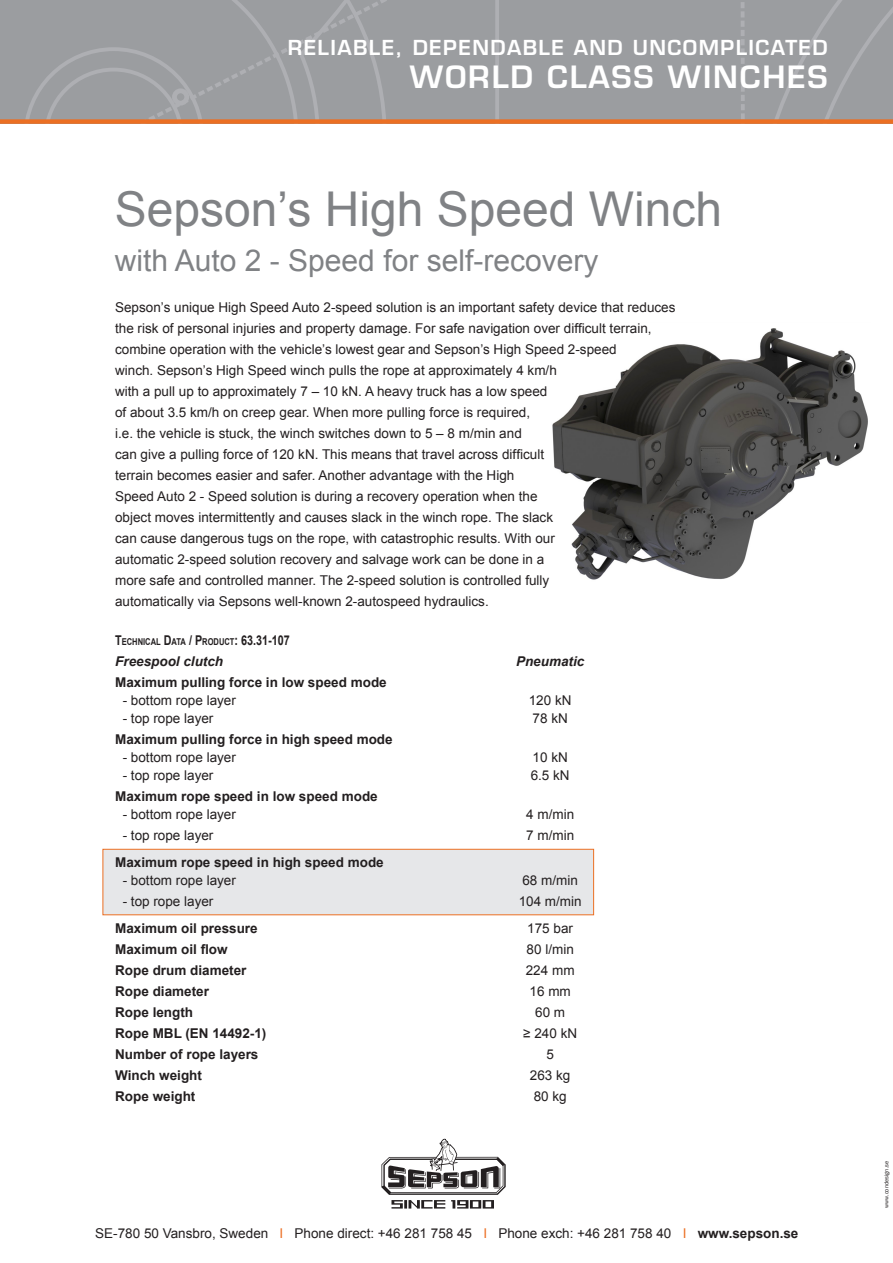
<style>
.page{position:relative;width:893px;height:1263px;background:#fff}
.page>*{position:absolute;margin:0;border:0;box-sizing:border-box;transform-origin:0 0}
.t1{font:48px "Arial";color:#808285}
.t2{font:30px "Arial";color:#808285}
.t3{font:600 30px "Eurostile LT Std";letter-spacing:.06em;color:#fff}
.t4{font:600 20.1px "Eurostile LT Std";letter-spacing:.07em;color:#fff}
.t5{font:13.5px/21px "Arial";color:#231f20}
.t6{font:700 13.5px "Arial";color:#231f20}
.t7{font:italic 700 13.5px "Arial";color:#231f20}
.t8{font:700 9.45px "Arial";color:#231f20;scale:.8 1}
.t9{font:6px "Franklin Gothic";color:#231f20}
.s1{font-size:13.5px}
.s2{color:#eb6f23}
.s3{font-weight:700}
</style>
<div class="page">
<div style="left:103px;top:849px;width:491px;height:66px;background:#e6e7e9;border:1px solid #eb6f23"></div>
<img style="left:552px;top:328px;width:316px;height:252px">
<svg style="left:381px;top:1139px;width:125px;height:69px"></svg>
<div style="left:447px;top:0;width:46px;height:119px;background:#9b9da0"></div>
<div style="left:493px;top:0;width:400px;height:119px;background:#9b9da0"></div>
<svg style="left:0;top:0;width:447px;height:119px;background:#9c9ea1"></svg>
<div style="left:0;top:119px;width:893px;height:5px;background:#eb6f23"></div>
<p class="t4" style="left:288px;top:35px;width:541px">RELIABLE, DEPENDABLE AND UNCOMPLICATED</p>
<p class="t3" style="left:410px;top:58px;width:419px">WORLD CLASS WINCHES</p>
<p class="t1" style="left:115px;top:178px;width:609px">Sepson’s High Speed Winch</p>
<p class="t2" style="left:115px;top:241px;width:485px">with Auto 2 - Speed for self-recovery</p>
<p class="t5" style="left:115px;top:297px;width:562px">Sepson’s unique High Speed Auto 2-speed solution is an important safety device that reduces the risk of personal injuries and property damage. For safe navigation over difficult terrain, combine operation with the vehicle’s lowest gear and Sepson’s High Speed 2-speed<br>winch. Sepson’s High Speed winch pulls the rope at approximately 4 km/h<br>with a pull up to approximately 7 – 10 kN. A heavy truck has a low speed<br>of about 3.5 km/h on creep gear. When more pulling force is required,<br>i.e. the vehicle is stuck, the winch switches down to 5 – 8 m/min and<br>can give a pulling force of 120 kN. This means that travel across difficult<br>terrain becomes easier and safer. Another advantage with the High<br>Speed Auto 2 - Speed solution is during a recovery operation when the<br>object moves intermittently and causes slack in the winch rope. The slack<br>can cause dangerous tugs on the rope, with catastrophic results. With our<br>automatic 2-speed solution recovery and salvage work can be done in a<br>more safe and controlled manner. The 2-speed solution is controlled fully<br>automatically via Sepsons well-known 2-autospeed hydraulics.</p>
<p class="t8" style="left:115px;top:635px;width:220px"><span class="s1">T</span>ECHNICAL <span class="s1">D</span>ATA <span class="s1">/ P</span>RODUCT<span class="s1">: 63.31-107</span></p>
<p class="t7" style="left:115px;top:652px;width:110px">Freespool clutch</p>
<p class="t7" style="left:516px;top:652px;width:70px">Pneumatic</p>
<p class="t6" style="left:115px;top:673px;width:273px">Maximum pulling force in low speed mode</p>
<p class="t5" style="left:123px;top:689px;width:115px">- bottom rope layer</p>
<p class="t5" style="left:529px;top:689px;width:44px">120 kN</p>
<p class="t5" style="left:123px;top:707px;width:92px">- top rope layer</p>
<p class="t5" style="left:533px;top:707px;width:37px">78 kN</p>
<p class="t6" style="left:115px;top:730px;width:279px">Maximum pulling force in high speed mode</p>
<p class="t5" style="left:123px;top:746px;width:115px">- bottom rope layer</p>
<p class="t5" style="left:533px;top:746px;width:37px">10 kN</p>
<p class="t5" style="left:123px;top:764px;width:92px">- top rope layer</p>
<p class="t5" style="left:531px;top:764px;width:41px">6.5 kN</p>
<p class="t6" style="left:115px;top:787px;width:264px">Maximum rope speed in low speed mode</p>
<p class="t5" style="left:123px;top:803px;width:115px">- bottom rope layer</p>
<p class="t5" style="left:526px;top:803px;width:50px">4 m/min</p>
<p class="t5" style="left:123px;top:824px;width:92px">- top rope layer</p>
<p class="t5" style="left:526px;top:824px;width:50px">7 m/min</p>
<p class="t6" style="left:115px;top:853px;width:270px">Maximum rope speed in high speed mode</p>
<p class="t5" style="left:123px;top:869px;width:115px">- bottom rope layer</p>
<p class="t5" style="left:522px;top:869px;width:57px">68 m/min</p>
<p class="t5" style="left:123px;top:890px;width:92px">- top rope layer</p>
<p class="t5" style="left:519px;top:890px;width:65px">104 m/min</p>
<p class="t6" style="left:115px;top:919px;width:144px">Maximum oil pressure</p>
<p class="t5" style="left:527px;top:917px;width:47px">175 bar</p>
<p class="t6" style="left:115px;top:940px;width:114px">Maximum oil flow</p>
<p class="t5" style="left:527px;top:938px;width:49px">80 l/min</p>
<p class="t6" style="left:115px;top:961px;width:133px">Rope drum diameter</p>
<p class="t5" style="left:526px;top:959px;width:50px">224 mm</p>
<p class="t6" style="left:115px;top:982px;width:95px">Rope diameter</p>
<p class="t5" style="left:530px;top:980px;width:43px">16 mm</p>
<p class="t6" style="left:115px;top:1003px;width:80px">Rope length</p>
<p class="t5" style="left:535px;top:1001px;width:32px">60 m</p>
<p class="t6" style="left:115px;top:1024px;width:153px">Rope MBL (EN 14492-1)</p>
<p class="t5" style="left:523px;top:1022px;width:55px">≥ 240 kN</p>
<p class="t6" style="left:115px;top:1045px;width:145px">Number of rope layers</p>
<p class="t5" style="left:546px;top:1043px;width:9px">5</p>
<p class="t6" style="left:115px;top:1066px;width:88px">Winch weight</p>
<p class="t5" style="left:530px;top:1064px;width:42px">263 kg</p>
<p class="t6" style="left:115px;top:1087px;width:82px">Rope weight</p>
<p class="t5" style="left:534px;top:1085px;width:35px">80 kg</p>
<p class="t5" style="left:95px;top:1223px;width:705px">SE-780 50 Vansbro, Sweden <span class="s2">I</span> Phone direct: +46 281 758 45 <span class="s2">I</span> Phone exch: +46 281 758 40 <span class="s2">I</span> <span class="s3">www.sepson.se</span></p>
<p class="t9" style="left:883px;top:1207px;width:48px;rotate:-90deg">www.condesign.se</p>
</div>
